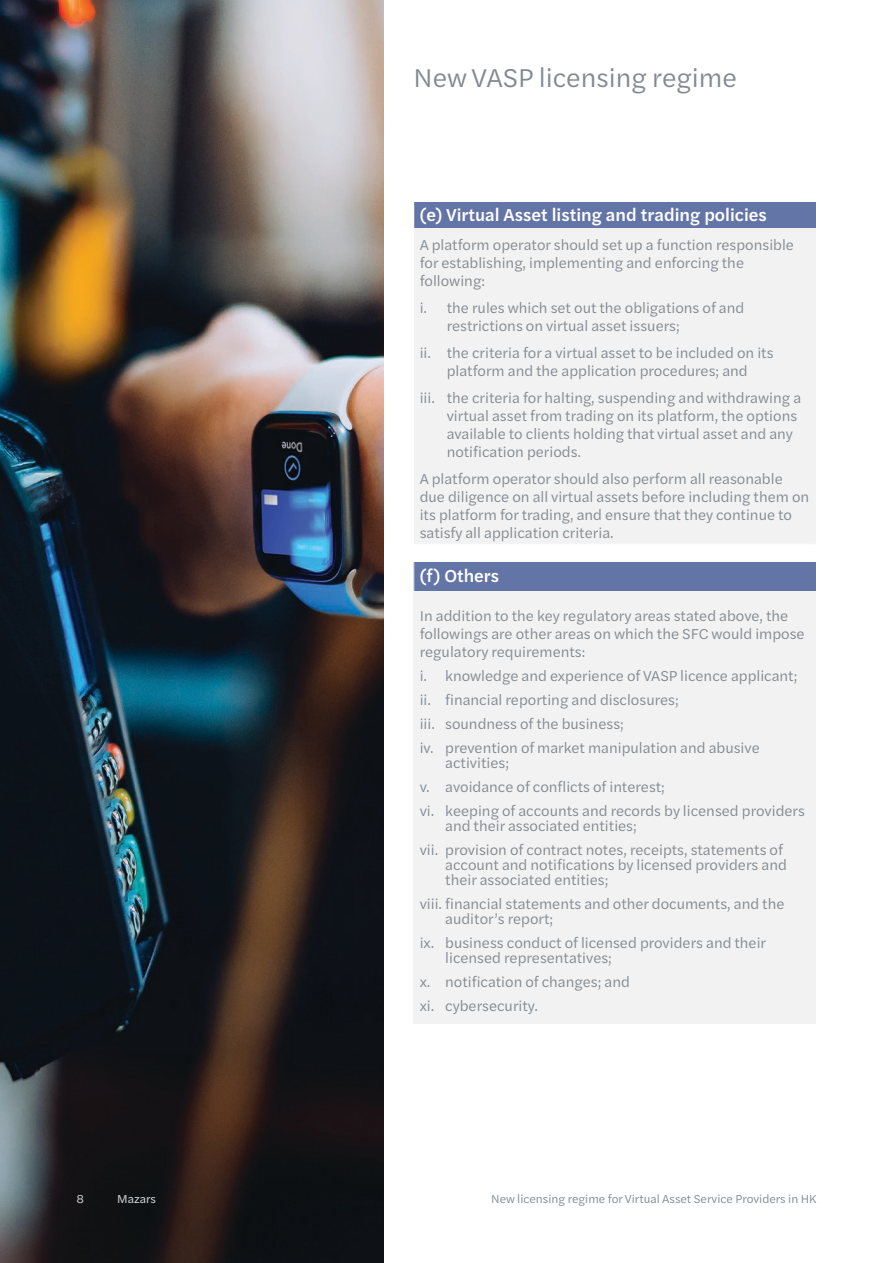
<style>
.page{position:relative;width:893px;height:1263px;background:#fff}
.page>*{position:absolute;margin:0;border:0;box-sizing:border-box;transform-origin:0 0}
.Page_subtitle{font:27px "Halyard Text";color:#828a90}
.Boxout_subtitle{font:500 18px "Halyard Text";color:#fff}
.Body_text{font:15px/18px "Halyard Text";color:#828a90}
.Footer_text{font:12px "Halyard Text";color:#828a90}
.Footer_text-2{font:12px "Halyard Text";color:#e0e3e3}
</style>
<div class="page">
<div style="left:414px;top:203px;width:401px;height:25px;background:#6374a6"></div>
<div style="left:414px;top:228px;width:401px;height:316px;background:#f3f2f3"></div>
<div style="left:414px;top:562px;width:402px;height:29px;background:#6374a6"></div>
<div style="left:414px;top:591px;width:402px;height:433px;background:#f3f2f3"></div>
<svg style="left:413px;top:562px;width:1px;height:29px"></svg>
<img style="left:0;top:0;width:383px;height:1263px">
<p class="Footer_text-2" style="left:77px;top:1190px;width:9px">8</p>
<p class="Footer_text-2" style="left:117px;top:1190px;width:40px">Mazars</p>
<p class="Page_subtitle" style="left:414px;top:58px;width:325px">New VASP licensing regime</p>
<p class="Boxout_subtitle" style="left:420px;top:202px;width:349px">(e) Virtual Asset listing and trading policies</p>
<p class="Body_text" style="left:420px;top:235px;width:376px">A platform operator should set up a function responsible for establishing, implementing and enforcing the following:</p>
<p class="Body_text" style="left:447px;top:298px;width:299px;text-indent:-27px">i. the rules which set out the obligations of and restrictions on virtual asset issuers;</p>
<p class="Body_text" style="left:420px;top:343px;width:355px;text-align:center">ii. the criteria for a virtual asset to be included on its platform and the application procedures; and</p>
<p class="Body_text" style="left:447px;top:388px;width:356px;text-indent:-27px">iii. the criteria for halting, suspending and withdrawing a virtual asset from trading on its platform, the options available to clients holding that virtual asset and any notification periods.</p>
<p class="Body_text" style="left:420px;top:469px;width:391px">A platform operator should also perform all reasonable due diligence on all virtual assets before including them on its platform for trading, and ensure that they continue to satisfy all application criteria.</p>
<p class="Boxout_subtitle" style="left:420px;top:563px;width:81px">(f) Others</p>
<p class="Body_text" style="left:420px;top:606px;width:386px">In addition to the key regulatory areas stated above, the followings are other areas on which the SFC would impose regulatory requirements:</p>
<p class="Body_text" style="left:420px;top:666px;width:379px">i. knowledge and experience of VASP licence applicant;</p>
<p class="Body_text" style="left:420px;top:690px;width:260px">ii. financial reporting and disclosures;</p>
<p class="Body_text" style="left:420px;top:714px;width:206px">iii. soundness of the business;</p>
<p class="Body_text" style="left:445px;top:740px;width:316px;line-height:15px;text-indent:-26px">iv. prevention of market manipulation and abusive activities;</p>
<p class="Body_text" style="left:420px;top:777px;width:247px">v. avoidance of conflicts of interest;</p>
<p class="Body_text" style="left:445px;top:803px;width:361px;line-height:15px;text-indent:-26px">vi. keeping of accounts and records by licensed providers and their associated entities;</p>
<p class="Body_text" style="left:445px;top:842px;width:343px;line-height:15px;text-indent:-26px">vii. provision of contract notes, receipts, statements of account and notifications by licensed providers and their associated entities;</p>
<p class="Body_text" style="left:445px;top:896px;width:341px;line-height:15px;text-indent:-26px">viii. financial statements and other documents, and the auditor’s report;</p>
<p class="Body_text" style="left:445px;top:935px;width:322px;line-height:15px;text-indent:-26px">ix. business conduct of licensed providers and their licensed representatives;</p>
<p class="Body_text" style="left:420px;top:972px;width:212px">x. notification of changes; and</p>
<p class="Body_text" style="left:420px;top:996px;width:120px">xi. cybersecurity.</p>
<p class="Footer_text" style="left:491px;top:1190px;width:327px">New licensing regime for Virtual Asset Service Providers in HK</p>
</div>
